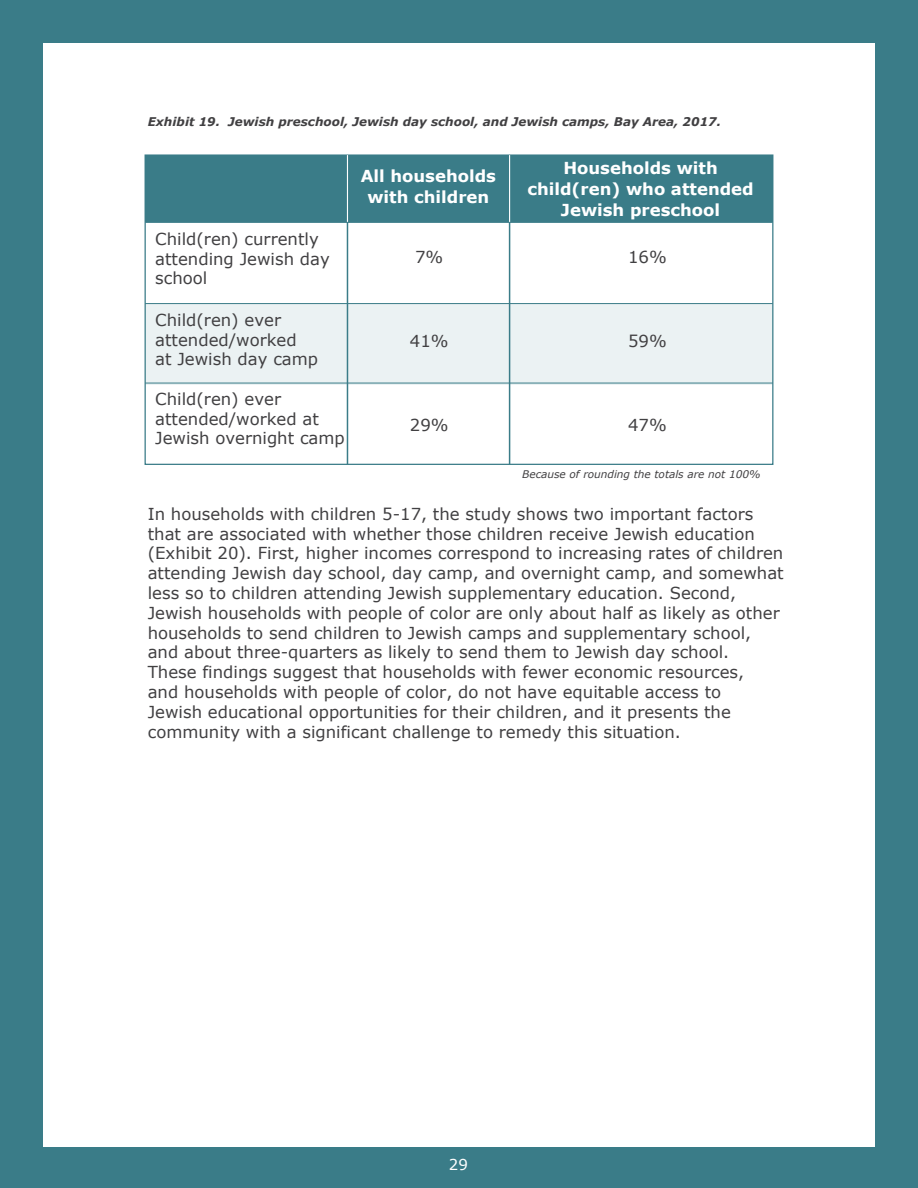
<style>
.page{position:relative;width:918px;height:1188px;background:#fff}
.page>*{position:absolute;margin:0;border:0;box-sizing:border-box;transform-origin:0 0}
.t1{font:16.5px/19.8px "Verdana";color:#414042}
.t2{font:700 16.5px/21px "Verdana";color:#fff;text-align:center}
.t3{font:15px "Verdana";color:#fff}
.t4{font:italic 700 12px "Verdana";color:#414042}
.t5{font:italic 10.5px "Verdana";color:#414042}
</style>
<div class="page">
<div style="left:0;top:0;width:918px;height:42px;background:#3a7c88"></div>
<div style="left:876px;top:26px;width:42px;height:1162px;background:#3a7c88"></div>
<div style="left:0;top:1147px;width:918px;height:41px;background:#3a7c88"></div>
<div style="left:0;top:14px;width:42px;height:1164px;background:#3a7c88"></div>
<div style="left:145px;top:155px;width:628px;height:67px;background:#3a7c88"></div>
<div style="left:145px;top:303px;width:628px;height:81px;background:#ebf2f3"></div>
<hr style="left:347px;top:155px;width:1px;height:309px;background:#3a7c88">
<hr style="left:509px;top:155px;width:1px;height:309px;background:#3a7c88">
<hr style="left:347px;top:155px;width:1px;height:67px;background:#fff">
<hr style="left:509px;top:155px;width:1px;height:67px;background:#fff">
<hr style="left:145px;top:222px;width:628px;height:1px;background:#3a7c88">
<hr style="left:145px;top:303px;width:628px;height:1px;background:#3a7c88">
<hr style="left:145px;top:383px;width:628px;height:1px;background:#3a7c88">
<p class="t4" style="left:148px;top:114px;width:575px">Exhibit 19. Jewish preschool, Jewish day school, and Jewish camps, Bay Area, 2017.</p>
<p class="t1" style="left:155px;top:230px;width:176px">Child(ren) currently attending Jewish day school</p>
<p class="t1" style="left:155px;top:311px;width:165px">Child(ren) ever attended/worked<br>at Jewish day camp</p>
<p class="t1" style="left:155px;top:390px;width:191px">Child(ren) ever attended/worked at<br>Jewish overnight camp</p>
<p class="t2" style="left:361px;top:165px;width:137px">All households with children</p>
<p class="t2" style="left:527px;top:158px;width:228px">Households with child(ren) who attended<br>Jewish preschool</p>
<p class="t1" style="left:415px;top:247px;width:30px">7%</p>
<p class="t1" style="left:628px;top:247px;width:40px">16%</p>
<p class="t1" style="left:410px;top:331px;width:40px">41%</p>
<p class="t1" style="left:628px;top:331px;width:40px">59%</p>
<p class="t1" style="left:410px;top:415px;width:40px">29%</p>
<p class="t1" style="left:628px;top:415px;width:40px">47%</p>
<p class="t5" style="left:522px;top:467px;width:240px">Because of rounding the totals are not 100%</p>
<p class="t1" style="left:148px;top:504px;width:638px">In households with children 5-17, the study shows two important factors that are associated with whether those children receive Jewish education (Exhibit 20). First, higher incomes correspond to increasing rates of children attending Jewish day school, day camp, and overnight camp, and somewhat less so to children attending Jewish supplementary education. Second, Jewish households with people of color are only about half as likely as other households to send children to Jewish camps and supplementary school, and about three-quarters as likely to send them to Jewish day school.<br>These findings suggest that households with fewer economic resources,<br>and households with people of color, do not have equitable access to<br>Jewish educational opportunities for their children, and it presents the community with a significant challenge to remedy this situation.</p>
<p class="t3" style="left:449px;top:1155px;width:21px">29</p>
</div>
